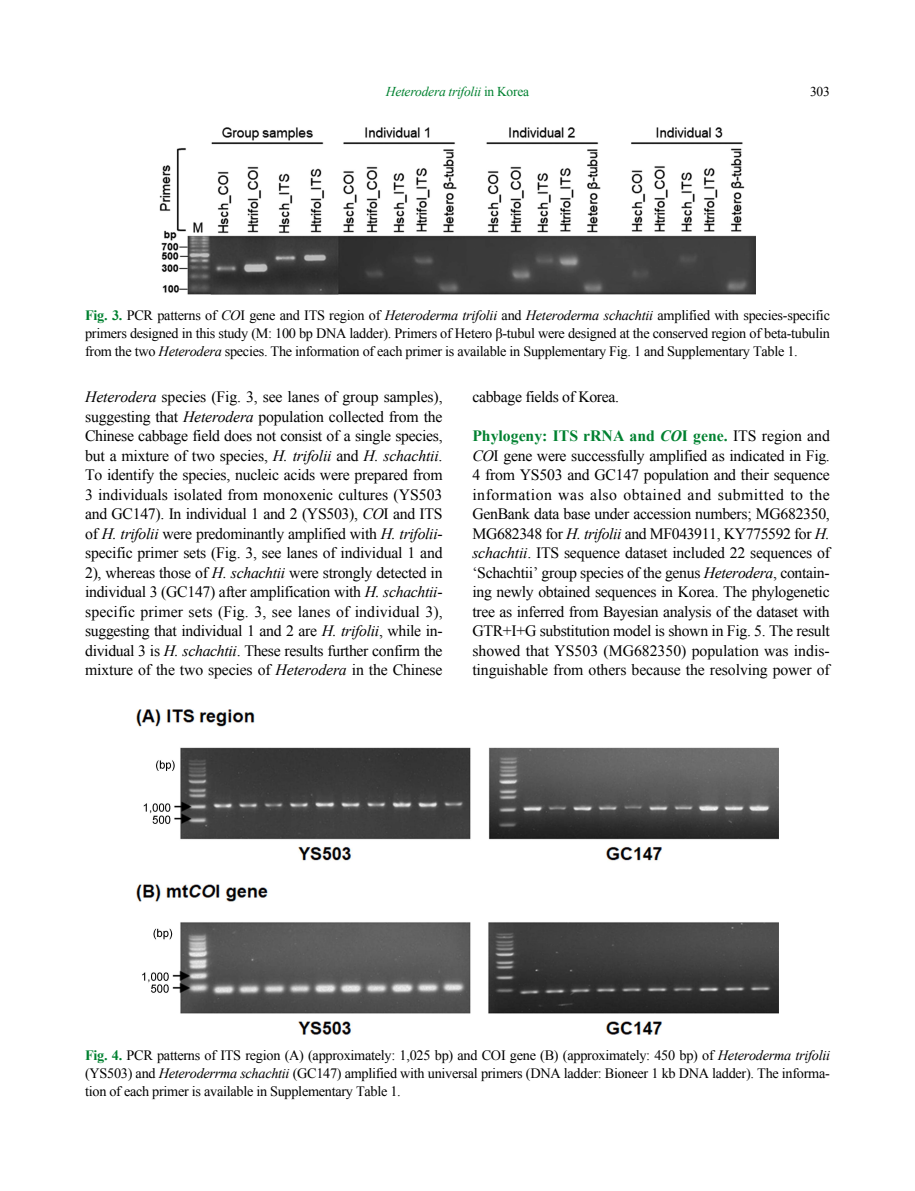
<style>
.page{position:relative;width:915px;height:1191px;background:#fff}
.page>*{position:absolute;margin:0;border:0;box-sizing:border-box;transform-origin:0 0}
.t1{font:15.75px/19.5px "Times New Roman";letter-spacing:-.01em;color:#000;text-align:justify}
.t2{font:14.25px/18px "Times New Roman";letter-spacing:-.02em;color:#000;text-align:justify}
.t3{font:italic 13.5px "Times New Roman";letter-spacing:-.02em;color:#008130}
.t4{font:13.5px "Times New Roman";color:#000}
.s1{font-style:normal}
.s2{font-weight:700;color:#008130}
.s3{font-style:italic}
.s4{font-weight:700;font-style:italic;color:#008130}
</style>
<div class="page">
<img style="left:159px;top:128px;width:596px;height:166px">
<img style="left:137px;top:709px;width:640px;height:325px">
<p class="t3" style="left:386px;top:82px;width:145px">Heterodera trifolii <span class="s1">in Korea</span></p>
<p class="t4" style="left:809px;top:83px;width:21px">303</p>
<p class="t2" style="left:85px;top:306px;width:746px"><span class="s2">Fig. 3.</span> PCR patterns of <span class="s3">CO</span>I gene and ITS region of <span class="s3">Heteroderma trifolii</span> and <span class="s3">Heteroderma schachtii</span> amplified with species-specific primers designed in this study (M: 100 bp DNA ladder). Primers of Hetero β-tubul were designed at the conserved region of beta-tubulin from the two <span class="s3">Heterodera</span> species. The information of each primer is available in Supplementary Fig. 1 and Supplementary Table 1.</p>
<p class="t1" style="left:85px;top:387px;width:359px"><span class="s3">Heterodera</span> species (Fig. 3, see lanes of group samples), suggesting that <span class="s3">Heterodera</span> population collected from the Chinese cabbage field does not consist of a single species, but a mixture of two species, <span class="s3">H. trifolii</span> and <span class="s3">H. schachtii</span>.<br>To identify the species, nucleic acids were prepared from 3 individuals isolated from monoxenic cultures (YS503 and GC147). In individual 1 and 2 (YS503), <span class="s3">CO</span>I and ITS of <span class="s3">H. trifolii</span> were predominantly amplified with <span class="s3">H. trifolii&shy;</span>specific primer sets (Fig. 3, see lanes of individual 1 and 2), whereas those of <span class="s3">H. schachtii</span> were strongly detected in individual 3 (GC147) after amplification with <span class="s3">H. schachtii&shy;</span>specific primer sets (Fig. 3, see lanes of individual 3), suggesting that individual 1 and 2 are <span class="s3">H. trifolii</span>, while in&shy;dividual 3 is <span class="s3">H. schachtii</span>. These results further confirm the mixture of the two species of <span class="s3">Heterodera</span> in the Chinese</p>
<p class="t1" style="left:472px;top:387px;width:148px">cabbage fields of Korea.</p>
<p class="t1" style="left:472px;top:426px;width:359px"><span class="s2">Phylogeny: ITS rRNA and</span> <span class="s4">CO</span><span class="s2">I gene.</span> ITS region and <span class="s3">CO</span>I gene were successfully amplified as indicated in Fig.<br>4 from YS503 and GC147 population and their sequence information was also obtained and submitted to the GenBank data base under accession numbers; MG682350, MG682348 for <span class="s3">H. trifolii</span> and MF043911, KY775592 for <span class="s3">H. schachtii</span>. ITS sequence dataset included 22 sequences of ‘Schachtii’ group species of the genus <span class="s3">Heterodera</span>, contain&shy;ing newly obtained sequences in Korea. The phylogenetic tree as inferred from Bayesian analysis of the dataset with GTR+I+G substitution model is shown in Fig. 5. The result showed that YS503 (MG682350) population was indis&shy;tinguishable from others because the resolving power of</p>
<p class="t2" style="left:85px;top:1046px;width:746px"><span class="s2">Fig. 4.</span> PCR patterns of ITS region (A) (approximately: 1,025 bp) and COI gene (B) (approximately: 450 bp) of <span class="s3">Heteroderma trifolii </span>(YS503) and <span class="s3">Heteroderrma schachtii</span> (GC147) amplified with universal primers (DNA ladder: Bioneer 1 kb DNA ladder). The informa&shy;tion of each primer is available in Supplementary Table 1.</p>
</div>
